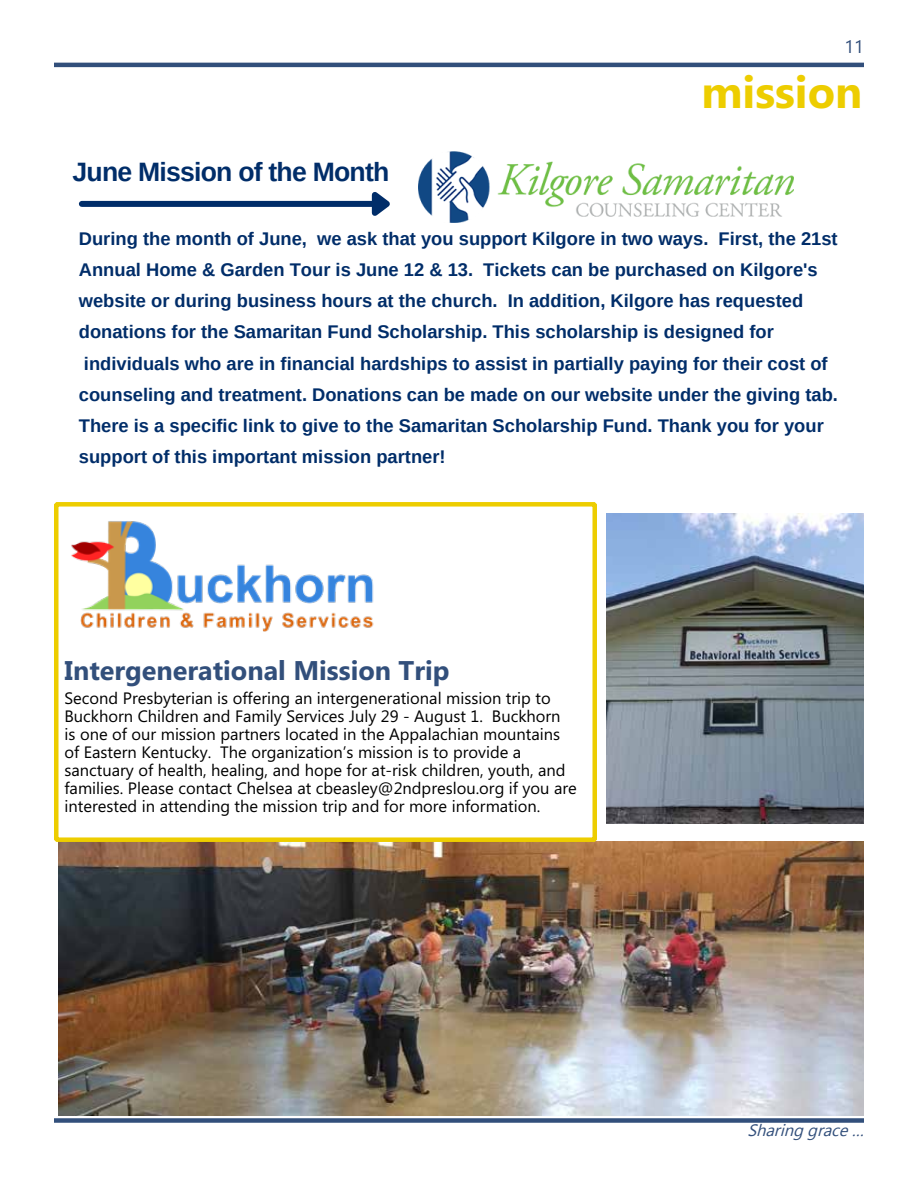
<style>
.page{position:relative;width:918px;height:1188px;background:#fff}
.page>*{position:absolute;margin:0;border:0;box-sizing:border-box;transform-origin:0 0}
.t1{font:700 45px "Microsoft Phags Pa";color:#edcd00}
.t2{font:700 27px "Microsoft Phags Pa";color:#324f7b}
.t3{font:700 26.55px "Arimo";letter-spacing:-.03em;color:#002d69}
.t4{font:700 18.3px/31.2px "Arimo";color:#002d69}
.t5{font:16.5px/18px "Microsoft Phags Pa";color:#000}
.t6{font:italic 16.5px "Segoe UI Emoji";color:#324f7b}
</style>
<div class="page">
<hr style="left:54px;top:63px;width:810px;height:4px;background:#324f7b">
<div style="left:54px;top:1118px;width:810px;height:5px;background:#324f7b"></div>
<img style="left:71px;top:521px;width:303px;height:111px">
<img style="left:419px;top:151px;width:375px;height:72px">
<div style="left:82px;top:201px;width:290px;height:6px;background:#002d69"></div>
<svg style="left:366px;top:192px;width:24px;height:24px"></svg>
<img style="left:59px;top:842px;width:805px;height:274px">
<img style="left:606px;top:513px;width:258px;height:311px">
<div style="left:54px;top:502px;width:543px;height:340px;border:4px solid #edcd00"></div>
<h3 class="t3" style="left:73px;top:154px;width:318px">June Mission of the Month</h3>
<h1 class="t1" style="left:701px;top:60px;width:163px">mission</h1>
<p class="t4" style="left:79px;top:223px;width:761px">During the month of June, we ask that you support Kilgore in two ways. First, the 21st Annual Home &amp; Garden Tour is June 12 &amp; 13. Tickets can be purchased on Kilgore's website or during business hours at the church. In addition, Kilgore has requested donations for the Samaritan Fund Scholarship. This scholarship is designed for individuals who are in financial hardships to assist in partially paying for their cost of counseling and treatment. Donations can be made on our website under the giving tab.<br>There is a specific link to give to the Samaritan Scholarship Fund. Thank you for your support of this important mission partner!</p>
<h2 class="t2" style="left:64px;top:651px;width:387px">Intergenerational Mission Trip</h2>
<p class="t5" style="left:64px;top:689px;width:514px">Second Presbyterian is offering an intergenerational mission trip to Buckhorn Children and Family Services July 29 - August 1. Buckhorn<br>is one of our mission partners located in the Appalachian mountains of Eastern Kentucky. The organization’s mission is to provide a sanctuary of health, healing, and hope for at-risk children, youth, and families. Please contact Chelsea at cbeasley@2ndpreslou.org if you are interested in attending the mission trip and for more information.</p>
<p class="t6" style="left:784px;top:1120px;width:16px">■</p>
</div>
